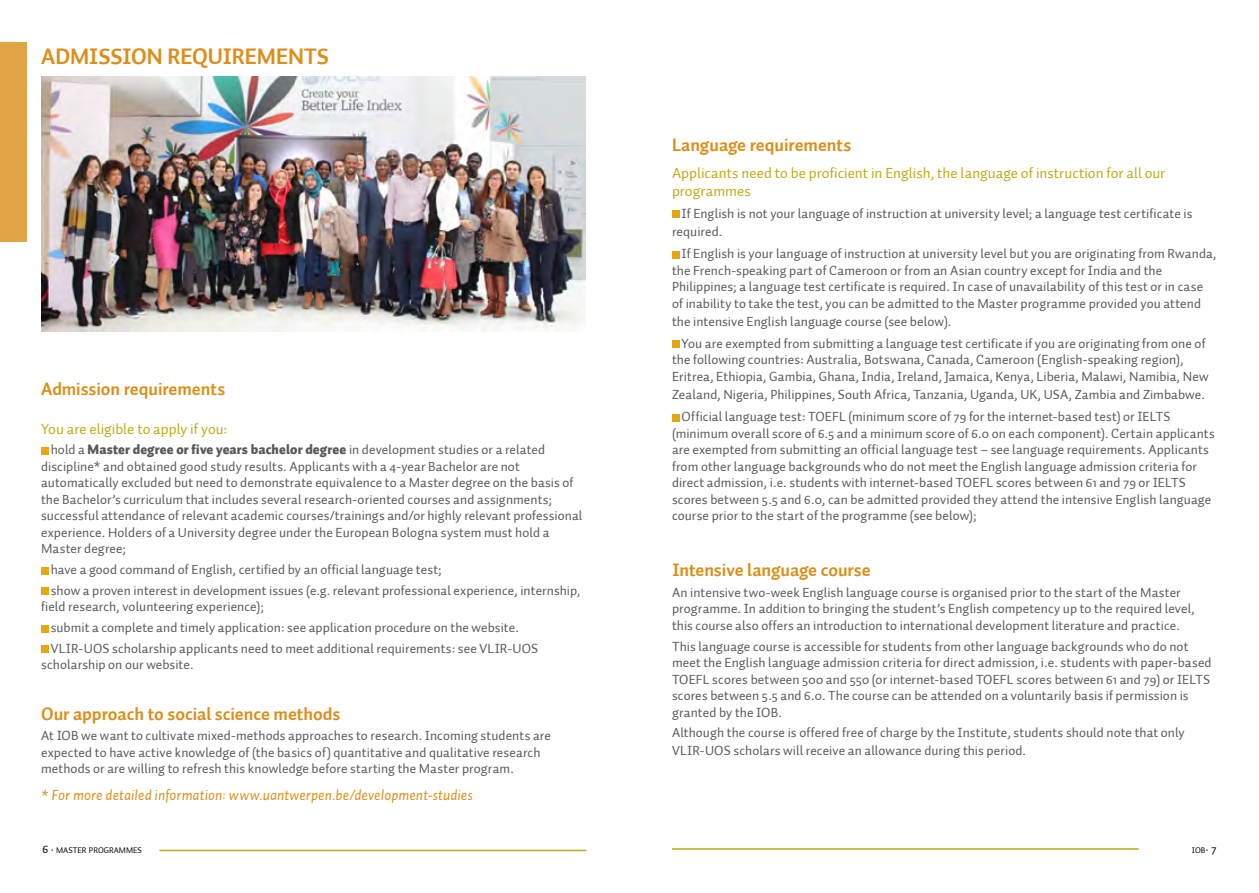
<style>
.page{position:relative;width:1259px;height:893px;background:#fff}
.page>*{position:absolute;margin:0;border:0;box-sizing:border-box;transform-origin:0 0}
.t1{font:700 22.5px "Auto 1";color:#dc8e18}
.t2{font:700 18px "Auto 1";color:#dc8e18}
.t3{font:15px/18px "Auto 1";letter-spacing:.005em;color:#beab17}
.t4{font:italic 15px "Auto 1";letter-spacing:.005em;color:#dc8e18}
.t5{font:13.5px/16.5px "Auto 1";letter-spacing:.005em;color:#58595b}
.t6{font:8.4px "Auto 1";color:#000}
.s1{font-weight:900}
.s2{font-size:12px}
</style>
<div class="page">
<hr style="left:672px;top:848px;width:466px;height:2px;background:#beab17">
<hr style="left:159px;top:850px;width:427px;height:1px;background:#beab17">
<img style="left:42px;top:77px;width:543px;height:255px">
<div style="left:672px;top:211px;width:7px;height:7px;background:#e7a614"></div>
<div style="left:672px;top:251px;width:7px;height:7px;background:#e7a614"></div>
<div style="left:672px;top:341px;width:7px;height:7px;background:#e7a614"></div>
<div style="left:672px;top:414px;width:7px;height:7px;background:#e7a614"></div>
<div style="left:41px;top:447px;width:7px;height:7px;background:#e7a614"></div>
<div style="left:41px;top:567px;width:7px;height:7px;background:#e7a614"></div>
<div style="left:41px;top:588px;width:7px;height:7px;background:#e7a614"></div>
<div style="left:41px;top:625px;width:7px;height:7px;background:#e7a614"></div>
<div style="left:41px;top:646px;width:7px;height:7px;background:#e7a614"></div>
<div style="left:0;top:43px;width:27px;height:199px;background:#e3a446"></div>
<h1 class="t1" style="left:41px;top:42px;width:28px">Admissio</h1>
<h1 class="t1" style="left:147px;top:42px;width:113px">n requireme</h1>
<h1 class="t1" style="left:288px;top:42px;width:29px">nts</h1>
<h2 class="t2" style="left:41px;top:377px;width:186px">Admission requirements</h2>
<p class="t3" style="left:41px;top:420px;width:188px">You are eligible to apply if you:</p>
<p class="t5" style="left:41px;top:442px;width:543px;text-indent:10px">hold a <span class="s1">Master degree or five years bachelor degree</span> in development studies or a related discipline* and obtained good study results. Applicants with a 4-year Bachelor are not automatically excluded but need to demonstrate equivalence to a Master degree on the basis of the Bachelor’s curriculum that includes several research-oriented courses and assignments; successful attendance of relevant academic courses/trainings and/or highly relevant professional experience. Holders of a University degree under the European Bologna system must hold a Master degree;</p>
<p class="t5" style="left:51px;top:559px;width:531px;line-height:20.7px">have a good command of English, certified by an official language test;<br>show a proven interest in development issues (e.g. relevant professional experience, internship,</p>
<p class="t5" style="left:51px;top:597px;width:489px;line-height:20.7px;text-indent:-10px">field research, volunteering experience);<br>submit a complete and timely application: see application procedure on the website.<br>VLIR-UOS scholarship applicants need to meet additional requirements: see VLIR-UOS</p>
<p class="t5" style="left:41px;top:657px;width:154px">scholarship on our website.</p>
<h2 class="t2" style="left:41px;top:702px;width:301px">Our approach to social science methods</h2>
<p class="t5" style="left:41px;top:728px;width:511px">At IOB we want to cultivate mixed-methods approaches to research. Incoming students are expected to have active knowledge of (the basics of) quantitative and qualitative research methods or are willing to refresh this knowledge before starting the Master program.</p>
<p class="t4" style="left:41px;top:785px;width:433px">* For more detailed information: www.uantwerpen.be/development-studies</p>
<h2 class="t2" style="left:672px;top:133px;width:181px">Language requirements</h2>
<p class="t3" style="left:672px;top:164px;width:495px">Applicants need to be proficient in English, the language of instruction for all our programmes</p>
<p class="t5" style="left:672px;top:205px;width:522px;line-height:18px;text-indent:10px">If English is not your language of instruction at university level; a language test certificate is required.</p>
<p class="t5" style="left:672px;top:246px;width:546px;text-indent:10px">If English is your language of instruction at university level but you are originating from Rwanda, the French-speaking part of Cameroon or from an Asian country except for India and the Philippines; a language test certificate is required. In case of unavailability of this test or in case of inability to take the test, you can be admitted to the Master programme provided you attend</p>
<p class="t5" style="left:681px;top:310px;width:525px;line-height:22.2px;text-indent:-10px">the intensive English language course (see below).<br>You are exempted from submitting a language test certificate if you are originating from one of</p>
<p class="t5" style="left:672px;top:352px;width:538px">the following countries: Australia, Botswana, Canada, Cameroon (English-speaking region),<br>Eritrea, Ethiopia, Gambia, Ghana, India, Ireland, Jamaica, Kenya, Liberia, Malawi, Namibia, New</p>
<p class="t5" style="left:681px;top:383px;width:525px;line-height:22.2px;text-indent:-10px">Zealand, Nigeria, Philippines, South Africa, Tanzania, Uganda, UK, USA, Zambia and Zimbabwe.<br>Official language test: TOEFL (minimum score of 79 for the internet-based test) or IELTS</p>
<p class="t5" style="left:672px;top:425px;width:544px">(minimum overall score of 6.5 and a minimum score of 6.0 on each component). Certain applicants are exempted from submitting an official language test – see language requirements. Applicants from other language backgrounds who do not meet the English language admission criteria for direct admission, i.e. students with internet-based TOEFL scores between 61 and 79 or IELTS scores between 5.5 and 6.0, can be admitted provided they attend the intensive English language course prior to the start of the programme (see below);</p>
<h2 class="t2" style="left:672px;top:558px;width:200px">Intensive language course</h2>
<p class="t5" style="left:672px;top:584px;width:524px">An intensive two-week English language course is organised prior to the start of the Master programme. In addition to bringing the student’s English competency up to the required level, this course also offers an introduction to international development literature and practice.</p>
<p class="t5" style="left:672px;top:638px;width:541px">This language course is accessible for students from other language backgrounds who do not meet the English language admission criteria for direct admission, i.e. students with paper-based TOEFL scores between 500 and 550 (or internet-based TOEFL scores between 61 and 79) or IELTS scores between 5.5 and 6.0. The course can be attended on a voluntarily basis if permission is granted by the IOB.</p>
<p class="t5" style="left:672px;top:724px;width:514px;line-height:18px">Although the course is offered free of charge by the Institute, students should note that only<br>VLIR-UOS scholars will receive an allowance during this period.</p>
<p class="t6" style="left:43px;top:845px;width:101px"><span class="s2">6</span> <span class="s2">·</span> MASTER PROGRAMMES</p>
<p class="t6" style="left:1191px;top:845px;width:26px">IOB<span class="s2">·</span> <span class="s2">7</span></p>
</div>
